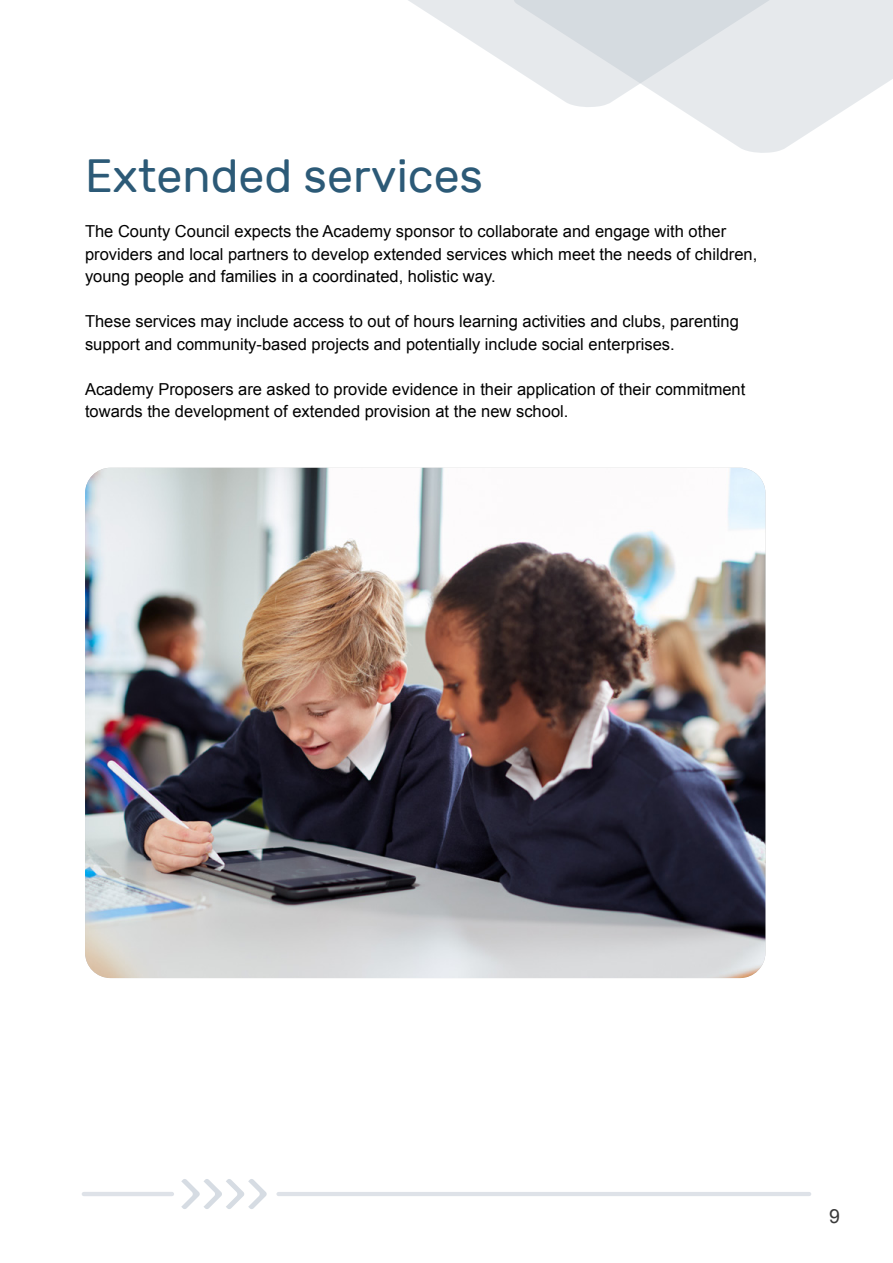
<style>
.page{position:relative;width:893px;height:1263px;background:#fff}
.page>*{position:absolute;margin:0;border:0;box-sizing:border-box;transform-origin:0 0}
.t1{font:46.5px "Rubik";color:#2c5a77}
.t2{font:19.5px "Arial";color:#393939}
.t3{font:16.5px/22.5px "Arial";color:#000}
</style>
<div class="page">
<img style="left:85px;top:468px;width:680px;height:510px">
<svg style="left:408px;top:0;width:106px;height:69px"></svg>
<svg style="left:514px;top:0;width:379px;height:153px;fill:#e6e9ec"></svg>
<hr style="left:278px;top:1192px;width:531px;height:4px;background:#dee2e8">
<hr style="left:84px;top:1192px;width:88px;height:4px;background:#dee2e8">
<svg style="left:181px;top:1179px;width:86px;height:30px"></svg>
<h1 class="t1" style="left:85px;top:150px;width:400px">Extended services</h1>
<p class="t3" style="left:85px;top:220px;width:674px">The County Council expects the Academy sponsor to collaborate and engage with other providers and local partners to develop extended services which meet the needs of children, young people and families in a coordinated, holistic way.</p>
<p class="t3" style="left:85px;top:310px;width:655px">These services may include access to out of hours learning activities and clubs, parenting support and community-based projects and potentially include social enterprises.</p>
<p class="t3" style="left:85px;top:378px;width:662px">Academy Proposers are asked to provide evidence in their application of their commitment towards the development of extended provision at the new school.</p>
<p class="t2" style="left:829px;top:1204px;width:12px">9</p>
</div>
